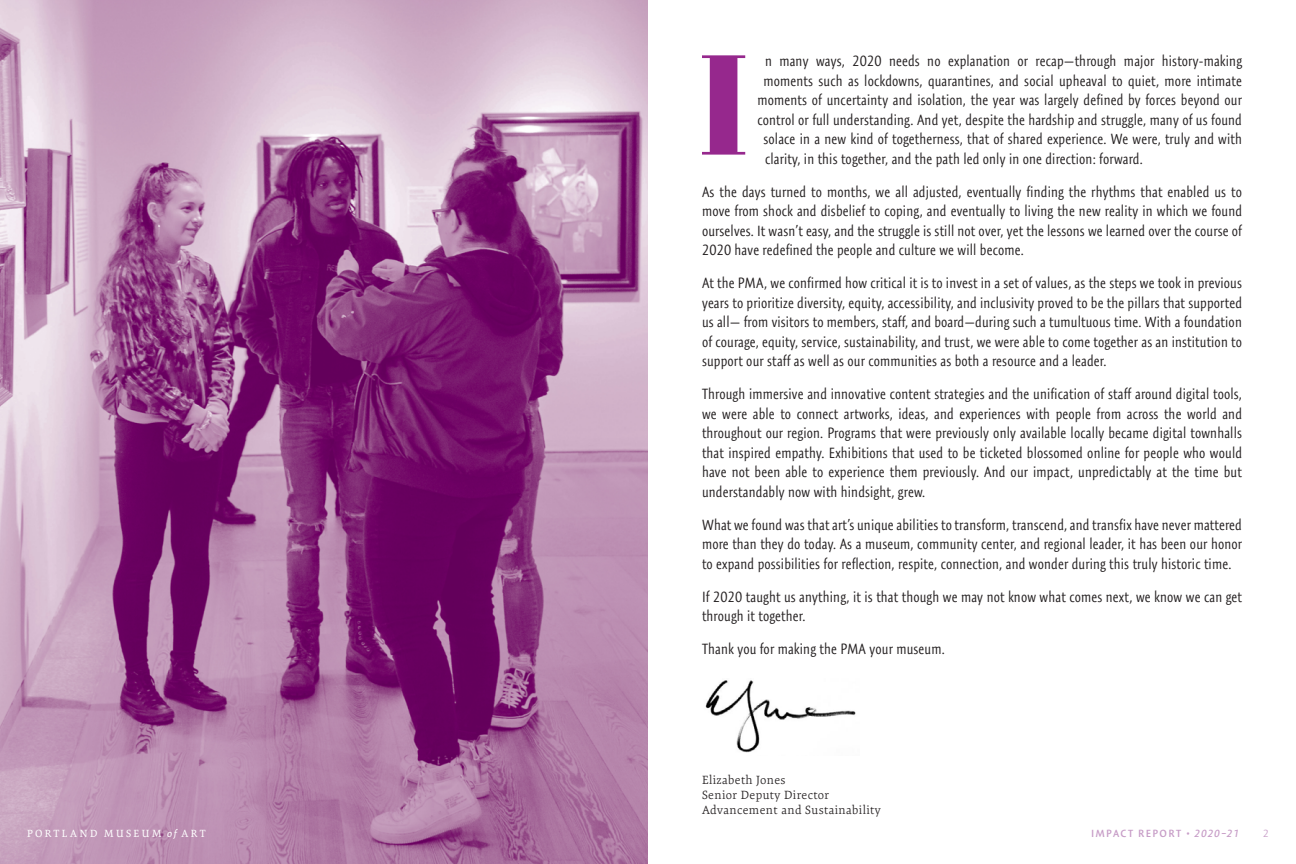
<style>
.page{position:relative;width:1296px;height:864px;background:#fff}
.page>*{position:absolute;margin:0;border:0;box-sizing:border-box;transform-origin:0 0}
.Body_Text{font:300 condensed 15px/19.5px "Expo Sans Pro";letter-spacing:.01em;color:#231f20;text-align:justify}
.Body_Text-2{font:300 12px/15px "Expo Serif Pro";letter-spacing:.03em;color:#231f20}
.t1{font:600 10.5px "Expo Sans Pro";letter-spacing:.13em;color:#c79dc7}
.t2{font:10.5px "Expo Serif Pro";letter-spacing:.23em;color:#fff}
.t3{font:300 10.5px "Expo Sans Pro";color:#c79dc7}
.s1{font-family:"Expo Sans Pro";font-style:italic}
.s2{font-style:italic}
</style>
<div class="page">
<img style="left:0;top:0;width:648px;height:864px">
<svg style="left:702px;top:55px;width:43px;height:100px"></svg>
<img style="left:705px;top:680px;width:151px;height:73px">
<p class="Body_Text" style="left:765px;top:51px;width:479px">n many ways, 2020 needs no explanation or recap—through major history-making</p>
<p class="Body_Text" style="left:764px;top:71px;width:480px">moments such as lockdowns, quarantines, and social upheaval to quiet, more intimate</p>
<p class="Body_Text" style="left:758px;top:90px;width:486px">moments of uncertainty and isolation, the year was largely defined by forces beyond our</p>
<p class="Body_Text" style="left:758px;top:110px;width:486px">control or full understanding. And yet, despite the hardship and struggle, many of us found</p>
<p class="Body_Text" style="left:764px;top:129px;width:480px">solace in a new kind of togetherness, that of shared experience. We were, truly and with</p>
<p class="Body_Text" style="left:765px;top:149px;width:379px">clarity, in this together, and the path led only in one direction: forward.</p>
<p class="Body_Text" style="left:702px;top:182px;width:542px">As the days turned to months, we all adjusted, eventually finding the rhythms that enabled us to move from shock and disbelief to coping, and eventually to living the new reality in which we found ourselves. It wasn’t easy, and the struggle is still not over, yet the lessons we learned over the course of 2020 have redefined the people and culture we will become.</p>
<p class="Body_Text" style="left:702px;top:273px;width:542px">At the PMA, we confirmed how critical it is to invest in a set of values, as the steps we took in previous years to prioritize diversity, equity, accessibility, and inclusivity proved to be the pillars that supported us all— from visitors to members, staff, and board—during such a tumultuous time. With a foundation of courage, equity, service, sustainability, and trust, we were able to come together as an institution to support our staff as well as our communities as both a resource and a leader.</p>
<p class="Body_Text" style="left:702px;top:384px;width:542px">Through immersive and innovative content strategies and the unification of staff around digital tools, we were able to connect artworks, ideas, and experiences with people from across the world and throughout our region. Programs that were previously only available locally became digital townhalls that inspired empathy. Exhibitions that used to be ticketed blossomed online for people who would have not been able to experience them previously. And our impact, unpredictably at the time but understandably now with hindsight, grew.</p>
<p class="Body_Text" style="left:702px;top:515px;width:542px">What we found was that art’s unique abilities to transform, transcend, and transfix have never mattered more than they do today. As a museum, community center, and regional leader, it has been our honor to expand possibilities for reflection, respite, connection, and wonder during this truly historic time.</p>
<p class="Body_Text" style="left:702px;top:587px;width:542px">If 2020 taught us anything, it is that though we may not know what comes next, we know we can get through it together.</p>
<p class="Body_Text" style="left:702px;top:639px;width:244px">Thank you for making the PMA your museum.</p>
<p class="Body_Text-2" style="left:702px;top:772px;width:180px">Elizabeth Jones<br>Senior Deputy Director<br>Advancement and Sustainability</p>
<p class="t2" style="left:27px;top:827px;width:180px">PORTLAND MUSEUM <span class="s1">of</span> ART</p>
<p class="t1" style="left:1091px;top:827px;width:150px">IMPACT REPORT • <span class="s2">2020–21</span></p>
<p class="t3" style="left:1263px;top:827px;width:7px">2</p>
</div>
